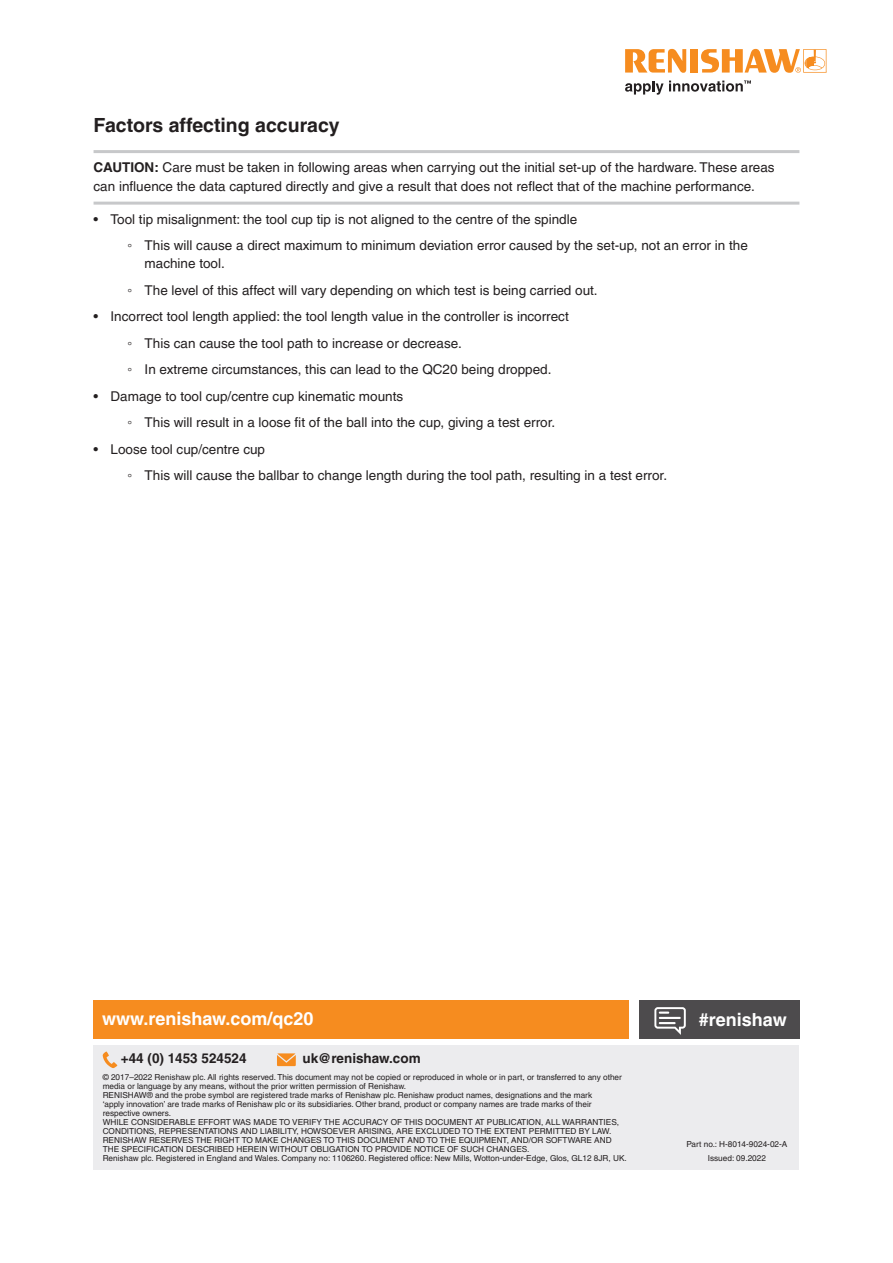
<style>
.page{position:relative;width:893px;height:1263px;background:#fff}
.page>*{position:absolute;margin:0;border:0;box-sizing:border-box;transform-origin:0 0}
.Heading_3__13pt_Bold{font:700 19.5px "Helvetica LT Pro";color:#231f20}
.back_page_URL_white{font:700 18px "Helvetica LT Pro";color:#fff}
._9pt_Note{font:13.5px/18.8px "Helvetica LT Pro";color:#231f20}
.back_page_contact_de{font:700 13.5px "Helvetica LT Pro";color:#231f20}
.Disclaimer{font:8.25px/9px "Helvetica LT Pro";color:#231f20}
.Part_No{font:8.25px "Helvetica LT Pro";color:#231f20}
.s1{font-weight:700}
.s2{font-family:"Arial"}
</style>
<div class="page">
<div style="left:94px;top:1045px;width:705px;height:124px;background:#ececee"></div>
<svg style="left:103px;top:1051px;width:14px;height:17px"></svg>
<svg style="left:277px;top:1053px;width:19px;height:13px"></svg>
<div style="left:639px;top:1000px;width:160px;height:39px;background:#4d4b4d"></div>
<svg style="left:654px;top:1007px;width:32px;height:28px"></svg>
<div style="left:94px;top:1000px;width:535px;height:39px;background:#f68c1f"></div>
<hr style="left:94px;top:150px;width:705px;height:3px;background:#c7c8ca">
<hr style="left:94px;top:202px;width:705px;height:3px;background:#c7c8ca">
<svg style="left:625px;top:49px;width:61px;height:24px"></svg>
<div style="left:690px;top:49px;width:8px;height:24px;background:#f68c1f"></div>
<svg style="left:701px;top:49px;width:125px;height:24px"></svg>
<svg style="left:625px;top:80px;width:126px;height:15px"></svg>
<p class="Heading_3__13pt_Bold" style="left:94px;top:113px;width:248px">Factors affecting accuracy</p>
<p class="_9pt_Note" style="left:94px;top:158px;width:683px"><span class="s1">CAUTION:</span> Care must be taken in following areas when carrying out the initial set-up of the hardware. These areas can influence the data captured directly and give a result that does not reflect that of the machine performance.</p>
<p class="_9pt_Note" style="left:94px;top:210px;width:485px">• Tool tip misalignment: the tool cup tip is not aligned to the centre of the spindle</p>
<p class="_9pt_Note" style="left:145px;top:237px;width:605px;line-height:18px;text-indent:-17px"><span class="s2">◦</span> This will cause a direct maximum to minimum deviation error caused by the set-up, not an error in the machine tool.</p>
<p class="_9pt_Note" style="left:128px;top:281px;width:472px"><span class="s2">◦</span> The level of this affect will vary depending on which test is being carried out.</p>
<p class="_9pt_Note" style="left:94px;top:307px;width:477px">• Incorrect tool length applied: the tool length value in the controller is incorrect</p>
<p class="_9pt_Note" style="left:128px;top:334px;width:336px"><span class="s2">◦</span> This can cause the tool path to increase or decrease.</p>
<p class="_9pt_Note" style="left:128px;top:360px;width:425px"><span class="s2">◦</span> In extreme circumstances, this can lead to the QC20 being dropped.</p>
<p class="_9pt_Note" style="left:94px;top:387px;width:311px">• Damage to tool cup/centre cup kinematic mounts</p>
<p class="_9pt_Note" style="left:128px;top:413px;width:429px"><span class="s2">◦</span> This will result in a loose fit of the ball into the cup, giving a test error.</p>
<p class="_9pt_Note" style="left:94px;top:440px;width:173px">• Loose tool cup/centre cup</p>
<p class="_9pt_Note" style="left:128px;top:466px;width:541px"><span class="s2">◦</span> This will cause the ballbar to change length during the tool path, resulting in a test error.</p>
<p class="back_page_URL_white" style="left:102px;top:1007px;width:213px">www.renishaw.com/qc20</p>
<p class="back_page_contact_de" style="left:121px;top:1050px;width:127px">+44 (0) 1453 524524</p>
<p class="back_page_contact_de" style="left:302px;top:1050px;width:120px">uk@renishaw.com</p>
<p class="Disclaimer" style="left:103px;top:1072px;width:521px">© 2017–2022 Renishaw plc. All rights reserved. This document may not be copied or reproduced in whole or in part, or transferred to any other media or language by any means, without the prior written permission of Renishaw.</p>
<p class="Disclaimer" style="left:103px;top:1090px;width:491px;text-align:justify">RENISHAW® and the probe symbol are registered trade marks of Renishaw plc. Renishaw product names, designations and the mark ‘apply innovation’ are trade marks of Renishaw plc or its subsidiaries. Other brand, product or company names are trade marks of their respective owners.</p>
<p class="Disclaimer" style="left:103px;top:1117px;width:518px">WHILE CONSIDERABLE EFFORT WAS MADE TO VERIFY THE ACCURACY OF THIS DOCUMENT AT PUBLICATION, ALL WARRANTIES, CONDITIONS, REPRESENTATIONS AND LIABILITY, HOWSOEVER ARISING, ARE EXCLUDED TO THE EXTENT PERMITTED BY LAW.<br>RENISHAW RESERVES THE RIGHT TO MAKE CHANGES TO THIS DOCUMENT AND TO THE EQUIPMENT, AND/OR SOFTWARE AND THE SPECIFICATION DESCRIBED HEREIN WITHOUT OBLIGATION TO PROVIDE NOTICE OF SUCH CHANGES.</p>
<p class="Disclaimer" style="left:103px;top:1153px;width:526px">Renishaw plc. Registered in England and Wales. Company no: 1106260. Registered office: New Mills, Wotton-under-Edge, Glos, GL12 8JR, UK.</p>
<h2 class="back_page_URL_white" style="left:699px;top:1009px;width:89px">#renishaw</h2>
<p class="Part_No" style="left:686px;top:1139px;width:103px">Part no.: H-8014-9024-02-A</p>
<p class="Part_No" style="left:708px;top:1153px;width:60px">Issued: 09.2022</p>
</div>
